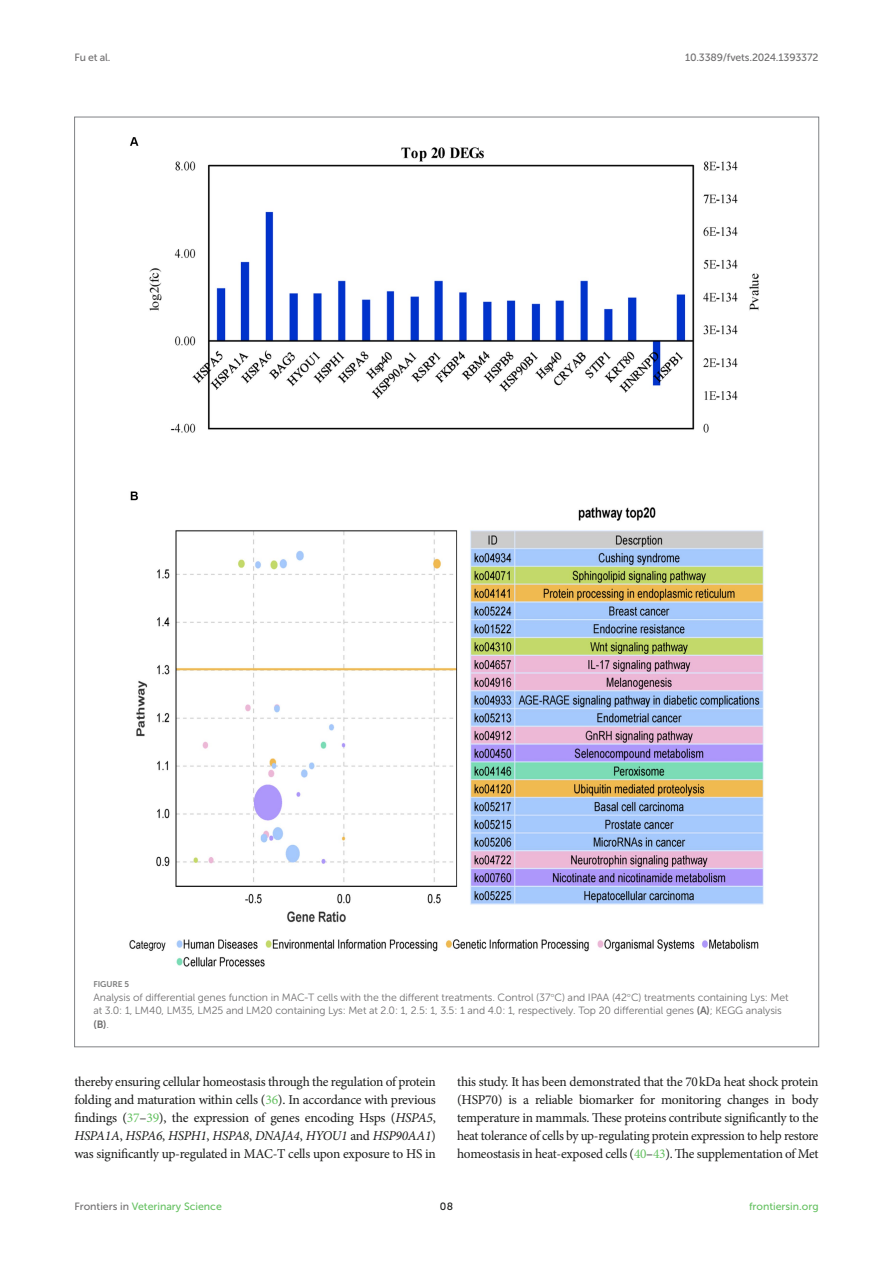
<style>
.page{position:relative;width:893px;height:1263px;background:#fff}
.page>*{position:absolute;margin:0;border:0;box-sizing:border-box;transform-origin:0 0}
.TEXT_FLUSH{font:13.5px/18px "Minion Pro";letter-spacing:-.02em;color:#1b1c1b;text-align:justify}
.FIG_LEG{font:10.5px/13.5px "Museo Sans 300";letter-spacing:-.01em;color:#706f70}
.t1{font:10.5px "Museo Sans 500";color:#65c161}
.t2{font:10.5px "Museo Sans 500";letter-spacing:-.015em;color:#706f70}
.t3{font:10.5px "Museo Sans 500";color:#1b1c1b}
.FIG_HD{font:8.25px "Museo Sans 700";letter-spacing:-.01em;color:#7e7f7f}
.s1{font-family:"STIX"}
.s2{font-family:"Museo Sans 700"}
.s3{color:#65c161}
.s4{font-style:italic}
.s5{color:#706f70}
</style>
<div class="page">
<img style="left:129px;top:137px;width:635px;height:830px">
<p class="t2" style="left:74px;top:51px;width:38px">Fu et al.</p>
<p class="t2" style="left:685px;top:51px;width:135px">10.3389/fvets.2024.1393372</p>
<p class="FIG_HD" style="left:94px;top:980px;width:37px">FIGURE 5</p>
<p class="FIG_LEG" style="left:94px;top:990px;width:697px">Analysis of differential genes function in MAC-T cells with the the different treatments. Control (37<span class="s1">°</span>C) and IPAA (42<span class="s1">°</span>C) treatments containing Lys: Met at 3.0: 1, LM40, LM35, LM25 and LM20 containing Lys: Met at 2.0: 1, 2.5: 1, 3.5: 1 and 4.0: 1, respectively. Top 20 differential genes <span class="s2">(A)</span>; KEGG analysis <span class="s2">(B)</span>.</p>
<p class="TEXT_FLUSH" style="left:74px;top:1073px;width:363px">thereby ensuring cellular homeostasis through the regulation of protein folding and maturation within cells (<span class="s3">36</span>). In accordance with previous findings (<span class="s3">37</span>–<span class="s3">39</span>), the expression of genes encoding Hsps (<span class="s4">HSPA5</span>, <span class="s4">HSPA1A</span>, <span class="s4">HSPA6</span>, <span class="s4">HSPH1</span>, <span class="s4">HSPA8</span>, <span class="s4">DNAJA4</span>, <span class="s4">HYOU1</span> and <span class="s4">HSP90AA1</span>) was significantly up-regulated in MAC-T cells upon exposure to HS in</p>
<p class="TEXT_FLUSH" style="left:457px;top:1073px;width:363px">this study. It has been demonstrated that the 70kDa heat shock protein (HSP70) is a reliable biomarker for monitoring changes in body temperature in mammals. These proteins contribute significantly to the heat tolerance of cells by up-regulating protein expression to help restore homeostasis in heat-exposed cells (<span class="s3">40</span>–<span class="s3">43</span>). The supplementation of Met</p>
<p class="t1" style="left:74px;top:1200px;width:149px"><span class="s5">Frontiers in</span> Veterinary Science</p>
<p class="t3" style="left:440px;top:1200px;width:15px">08</p>
<p class="t1" style="left:749px;top:1200px;width:71px">frontiersin.org</p>
</div>
